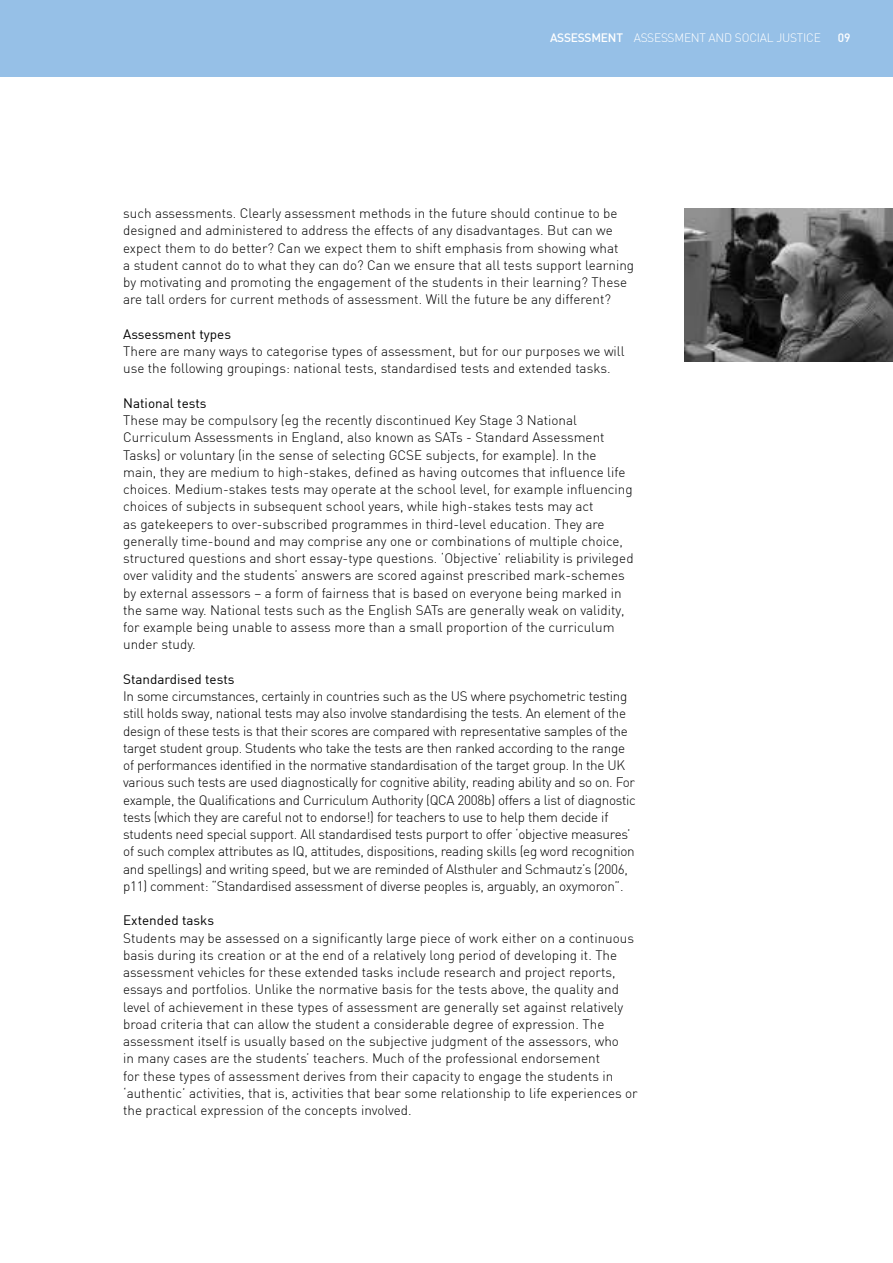
<style>
.page{position:relative;width:893px;height:1263px;background:#fff}
.page>*{position:absolute;margin:0;border:0;box-sizing:border-box;transform-origin:0 0}
.t1{font:300 13.5px/17.2px "DIN";color:#000}
.t2{font:300 13.5px/17.2px "DIN";letter-spacing:-.02em;color:#000}
.t3{font:13.5px "DIN";color:#000}
.t4{font:300 12px "DIN";letter-spacing:-.02em;color:#fff}
.t5{font:500 12px "DIN";color:#fff}
.s1{font-weight:500}
</style>
<div class="page">
<div style="left:0;top:0;width:892px;height:77px;background:#96c0e7"></div>
<img style="left:684px;top:208px;width:208px;height:154px">
<p class="t4" style="left:550px;top:33px;width:272px"><span class="s1">ASSESSMENT</span> ASSESSMENT AND SOCIAL JUSTICE</p>
<p class="t5" style="left:837px;top:33px;width:14px">09</p>
<p class="t1" style="left:123px;top:206px;width:512px">such assessments. Clearly assessment methods in the future should continue to be designed and administered to address the effects of any disadvantages. But can we expect them to do better? Can we expect them to shift emphasis from showing what<br>a student cannot do to what they can do? Can we ensure that all tests support learning by motivating and promoting the engagement of the students in their learning? These are tall orders for current methods of assessment. Will the future be any different?</p>
<p class="t3" style="left:123px;top:328px;width:109px">Assessment types</p>
<p class="t1" style="left:123px;top:344px;width:503px">There are many ways to categorise types of assessment, but for our purposes we will use the following groupings: national tests, standardised tests and extended tasks.</p>
<p class="t3" style="left:123px;top:397px;width:85px">National tests</p>
<p class="t1" style="left:123px;top:413px;width:512px">These may be compulsory (eg the recently discontinued Key Stage 3 National Curriculum Assessments in England, also known as SATs - Standard Assessment Tasks) or voluntary (in the sense of selecting GCSE subjects, for example). In the<br>main, they are medium to high-stakes, defined as having outcomes that influence life choices. Medium-stakes tests may operate at the school level, for example influencing choices of subjects in subsequent school years, while high-stakes tests may act<br>as gatekeepers to over-subscribed programmes in third-level education. They are generally time-bound and may comprise any one or combinations of multiple choice, structured questions and short essay-type questions. ‘Objective’ reliability is privileged over validity and the students’ answers are scored against prescribed mark-schemes by external assessors – a form of fairness that is based on everyone being marked in the same way. National tests such as the English SATs are generally weak on validity, for example being unable to assess more than a small proportion of the curriculum under study.</p>
<p class="t3" style="left:123px;top:673px;width:113px">Standardised tests</p>
<p class="t2" style="left:123px;top:689px;width:514px">In some circumstances, certainly in countries such as the US where psychometric testing still holds sway, national tests may also involve standardising the tests. An element of the design of these tests is that their scores are compared with representative samples of the target student group. Students who take the tests are then ranked according to the range of performances identified in the normative standardisation of the target group. In the UK various such tests are used diagnostically for cognitive ability, reading ability and so on. For example, the Qualifications and Curriculum Authority (QCA 2008b) offers a list of diagnostic tests (which they are careful not to endorse!) for teachers to use to help them decide if students need special support. All standardised tests purport to offer ‘objective measures’ of such complex attributes as IQ, attitudes, dispositions, reading skills (eg word recognition and spellings) and writing speed, but we are reminded of Alsthuler and Schmautz’s (2006, p11) comment: “Standardised assessment of diverse peoples is, arguably, an oxymoron”.</p>
<p class="t3" style="left:123px;top:914px;width:93px">Extended tasks</p>
<p class="t1" style="left:123px;top:930px;width:516px">Students may be assessed on a significantly large piece of work either on a continuous basis during its creation or at the end of a relatively long period of developing it. The assessment vehicles for these extended tasks include research and project reports, essays and portfolios. Unlike the normative basis for the tests above, the quality and level of achievement in these types of assessment are generally set against relatively broad criteria that can allow the student a considerable degree of expression. The assessment itself is usually based on the subjective judgment of the assessors, who<br>in many cases are the students’ teachers. Much of the professional endorsement<br>for these types of assessment derives from their capacity to engage the students in ‘authentic’ activities, that is, activities that bear some relationship to life experiences or the practical expression of the concepts involved.</p>
</div>
